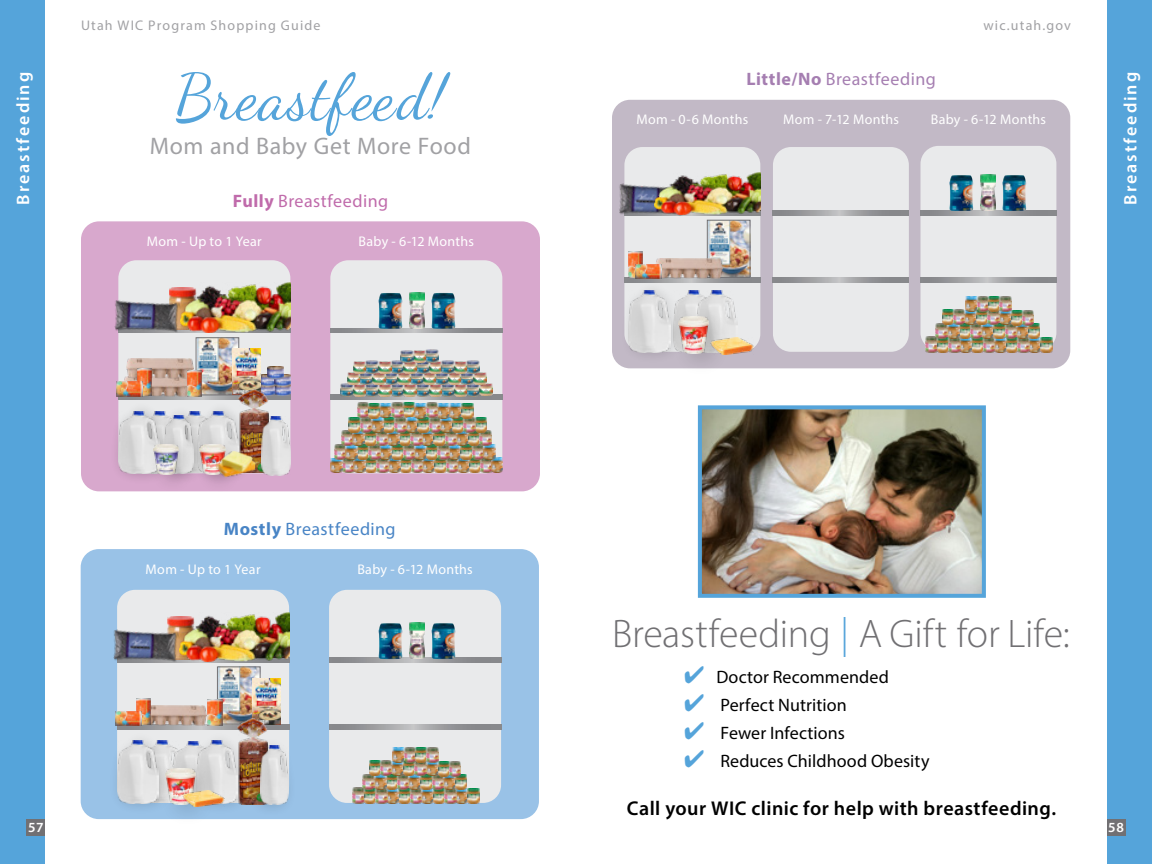
<style>
.page{position:relative;width:1152px;height:864px;background:#fff}
.page>*{position:absolute;margin:0;border:0;box-sizing:border-box;transform-origin:0 0}
.t1{font:64px "Dancing Script OT";letter-spacing:.015em;color:#55a4da}
.t2{font:300 40px "Myriad Pro";color:#717073}
.t3{font:24px "Myriad Pro";letter-spacing:.025em;color:#a1a1a4}
.t4{font:600 20px "Myriad Pro";letter-spacing:.02em;color:#000}
.t5{font:18px "Myriad Pro";letter-spacing:.005em;color:#000}
.t6{font:600 18px "Myriad Pro";letter-spacing:.105em;color:#fff}
.t7{font:18px "Myriad Pro";letter-spacing:.025em;color:#a57eb1}
.t8{font:18px "Myriad Pro";letter-spacing:.025em;color:#4884c5}
.t9{font:18px "Myriad Pro";letter-spacing:.025em;color:#c06bab}
.t10{font:14px "Myriad Pro";letter-spacing:.02em;color:#fff}
.t11{font:14px "Myriad Pro";letter-spacing:.085em;color:#a1a1a4}
.t12{font:600 14px "Myriad Pro";color:#fff}
.s1{font-weight:700}
.s2{color:#55a4da}
</style>
<div class="page">
<div style="left:612px;top:100px;width:458px;height:268px;background:#c2b9c6;border-radius:18px"></div>
<div style="left:81px;top:221px;width:459px;height:270px;background:#d8a8cd;border-radius:18px"></div>
<div style="left:81px;top:549px;width:458px;height:270px;background:#99c2e7;border-radius:18px"></div>
<div style="left:773px;top:147px;width:136px;height:205px;background:#e9eaeb;border-radius:18px"></div>
<div style="left:330px;top:260px;width:172px;height:213px;background:#e9eaeb;border-radius:18px"></div>
<div style="left:329px;top:590px;width:172px;height:213px;background:#e9eaeb;border-radius:18px"></div>
<div style="left:624px;top:147px;width:136px;height:205px;background:#e9eaeb;border-radius:18px"></div>
<div style="left:118px;top:260px;width:172px;height:213px;background:#e9eaeb;border-radius:18px"></div>
<div style="left:117px;top:590px;width:172px;height:213px;background:#e9eaeb;border-radius:18px"></div>
<div style="left:921px;top:146px;width:135px;height:205px;background:#e9eaeb;border-radius:18px"></div>
<svg style="left:186px;top:332px;width:104px;height:1px"></svg>
<svg style="left:330px;top:328px;width:172px;height:5px"></svg>
<svg style="left:329px;top:658px;width:172px;height:4px"></svg>
<svg style="left:690px;top:215px;width:70px;height:1px"></svg>
<svg style="left:772px;top:211px;width:137px;height:5px"></svg>
<svg style="left:920px;top:211px;width:136px;height:5px"></svg>
<svg style="left:118px;top:395px;width:172px;height:5px"></svg>
<svg style="left:117px;top:724px;width:172px;height:5px"></svg>
<svg style="left:330px;top:395px;width:172px;height:5px"></svg>
<svg style="left:329px;top:724px;width:172px;height:5px"></svg>
<svg style="left:624px;top:277px;width:136px;height:5px"></svg>
<svg style="left:772px;top:277px;width:137px;height:5px"></svg>
<svg style="left:920px;top:277px;width:136px;height:5px"></svg>
<img style="left:114px;top:288px;width:72px;height:58px">
<img style="left:113px;top:617px;width:72px;height:46px">
<img style="left:619px;top:171px;width:71px;height:59px">
<img style="left:261px;top:386px;width:30px;height:10px">
<img style="left:261px;top:375px;width:13px;height:11px">
<img style="left:274px;top:375px;width:17px;height:11px">
<img style="left:268px;top:367px;width:16px;height:11px">
<img style="left:684px;top:290px;width:31px;height:16px">
<img style="left:173px;top:741px;width:15px;height:17px">
<img style="left:696px;top:291px;width:42px;height:47px">
<div style="left:190px;top:401px;width:63px;height:84px;background:#000;opacity:.2"></div>
<img style="left:207px;top:411px;width:32px;height:24px">
<div style="left:188px;top:731px;width:64px;height:84px;background:#000;opacity:.15"></div>
<img style="left:196px;top:741px;width:41px;height:62px">
<div style="left:110px;top:401px;width:64px;height:84px;background:#000;opacity:.2"></div>
<img style="left:118px;top:411px;width:38px;height:63px">
<div style="left:109px;top:731px;width:64px;height:84px;background:#000;opacity:.15"></div>
<img style="left:117px;top:741px;width:42px;height:62px">
<div style="left:620px;top:280px;width:64px;height:84px;background:#000;opacity:.15"></div>
<img style="left:629px;top:290px;width:41px;height:63px">
<div style="left:156px;top:405px;width:51px;height:81px;background:#000;opacity:.2"></div>
<img style="left:164px;top:415px;width:29px;height:21px">
<img style="left:198px;top:340px;width:39px;height:53px">
<div style="left:196px;top:338px;width:43px;height:57px;border:1px solid #717073"></div>
<img style="left:219px;top:669px;width:39px;height:53px">
<div style="left:217px;top:667px;width:43px;height:57px;border:1px solid #717073"></div>
<img style="left:709px;top:222px;width:39px;height:54px">
<div style="left:707px;top:220px;width:43px;height:58px;border:1px solid #717073"></div>
<img style="left:341px;top:350px;width:151px;height:46px">
<img style="left:123px;top:376px;width:64px;height:20px">
<img style="left:150px;top:706px;width:57px;height:19px">
<img style="left:656px;top:259px;width:66px;height:20px">
<img style="left:127px;top:359px;width:66px;height:20px">
<img style="left:137px;top:369px;width:15px;height:26px">
<img style="left:136px;top:698px;width:14px;height:27px">
<img style="left:187px;top:370px;width:14px;height:26px">
<img style="left:208px;top:700px;width:14px;height:26px">
<img style="left:628px;top:251px;width:15px;height:27px">
<img style="left:232px;top:349px;width:29px;height:45px">
<img style="left:252px;top:679px;width:29px;height:45px">
<img style="left:239px;top:389px;width:29px;height:84px">
<img style="left:237px;top:719px;width:30px;height:85px">
<img style="left:116px;top:382px;width:27px;height:14px">
<img style="left:115px;top:711px;width:27px;height:15px">
<img style="left:635px;top:265px;width:26px;height:14px">
<img style="left:261px;top:416px;width:29px;height:59px">
<div style="left:246px;top:737px;width:51px;height:80px;background:#000;opacity:.15"></div>
<img style="left:260px;top:746px;width:29px;height:59px">
<div style="left:147px;top:436px;width:51px;height:59px;background:#000;opacity:.15"></div>
<img style="left:154px;top:445px;width:25px;height:30px">
<div style="left:155px;top:758px;width:65px;height:69px;background:#000;opacity:.15"></div>
<img style="left:165px;top:769px;width:30px;height:35px">
<div style="left:192px;top:435px;width:52px;height:59px;background:#000;opacity:.15"></div>
<img style="left:200px;top:444px;width:25px;height:31px">
<div style="left:668px;top:306px;width:65px;height:71px;background:#000;opacity:.15"></div>
<img style="left:679px;top:317px;width:30px;height:37px">
<img style="left:215px;top:450px;width:41px;height:30px">
<img style="left:180px;top:283px;width:110px;height:49px">
<img style="left:179px;top:612px;width:110px;height:50px">
<img style="left:654px;top:172px;width:106px;height:43px">
<img style="left:331px;top:457px;width:172px;height:16px">
<img style="left:334px;top:445px;width:162px;height:15px">
<img style="left:342px;top:430px;width:149px;height:16px">
<img style="left:357px;top:403px;width:116px;height:14px">
<img style="left:349px;top:417px;width:138px;height:15px">
<img style="left:379px;top:623px;width:23px;height:36px">
<img style="left:432px;top:623px;width:23px;height:36px">
<img style="left:410px;top:623px;width:14px;height:35px">
<img style="left:949px;top:175px;width:24px;height:36px">
<img style="left:1002px;top:175px;width:24px;height:36px">
<img style="left:980px;top:175px;width:15px;height:35px">
<img style="left:379px;top:293px;width:23px;height:36px">
<img style="left:432px;top:293px;width:23px;height:36px">
<img style="left:409px;top:293px;width:15px;height:35px">
<img style="left:183px;top:790px;width:42px;height:17px">
<img style="left:711px;top:338px;width:42px;height:16px">
<img style="left:926px;top:337px;width:126px;height:15px">
<img style="left:936px;top:323px;width:104px;height:15px">
<img style="left:942px;top:310px;width:92px;height:15px">
<img style="left:965px;top:296px;width:46px;height:16px">
<img style="left:353px;top:788px;width:126px;height:15px">
<img style="left:363px;top:774px;width:104px;height:15px">
<img style="left:369px;top:761px;width:92px;height:15px">
<img style="left:392px;top:747px;width:46px;height:16px">
<div style="left:0;top:0;width:45px;height:864px;background:#55a4da"></div>
<div style="left:27px;top:819px;width:18px;height:17px;background:#717073"></div>
<div style="left:1107px;top:0;width:45px;height:864px;background:#55a4da"></div>
<div style="left:1107px;top:819px;width:18px;height:17px;background:#717073"></div>
<img style="left:703px;top:410px;width:278px;height:183px">
<div style="left:698px;top:405px;width:288px;height:193px;border:4px solid #55a4da"></div>
<p class="t6" style="left:12px;top:205px;width:134px;rotate:-90deg">Breastfeeding</p>
<p class="t11" style="left:81px;top:16px;width:241px">Utah WIC Program Shopping Guide</p>
<p class="t11" style="left:983px;top:16px;width:89px">wic.utah.gov</p>
<h1 class="t1" style="left:175px;top:59px;width:273px">Breastfeed!</h1>
<h3 class="t3" style="left:150px;top:131px;width:323px">Mom and Baby Get More Food</h3>
<p class="t7" style="left:746px;top:68px;width:191px"><span class="s1">Little/No</span> Breastfeeding</p>
<p class="t10" style="left:636px;top:111px;width:113px">Mom - 0-6 Months</p>
<p class="t10" style="left:783px;top:111px;width:118px">Mom - 7-12 Months</p>
<p class="t10" style="left:931px;top:111px;width:117px">Baby - 6-12 Months</p>
<p class="t9" style="left:233px;top:190px;width:157px"><span class="s1">Fully</span> Breastfeeding</p>
<p class="t10" style="left:147px;top:233px;width:116px">Mom - Up to 1 Year</p>
<p class="t10" style="left:359px;top:233px;width:117px">Baby - 6-12 Months</p>
<p class="t6" style="left:1119px;top:205px;width:134px;rotate:-90deg">Breastfeeding</p>
<p class="t8" style="left:224px;top:518px;width:173px"><span class="s1">Mostly</span> Breastfeeding</p>
<p class="t10" style="left:146px;top:560px;width:116px">Mom - Up to 1 Year</p>
<p class="t10" style="left:357px;top:560px;width:117px">Baby - 6-12 Months</p>
<h2 class="t2" style="left:612px;top:610px;width:459px">Breastfeeding <span class="s2">|</span> A Gift for Life:</h2>
<p class="t5" style="left:684px;top:666px;width:206px"><span class="s2">✔</span> Doctor Recommended</p>
<p class="t5" style="left:684px;top:694px;width:164px"><span class="s2">✔</span> Perfect Nutrition</p>
<p class="t5" style="left:684px;top:722px;width:162px"><span class="s2">✔</span> Fewer Infections</p>
<p class="t5" style="left:684px;top:750px;width:247px"><span class="s2">✔</span> Reduces Childhood Obesity</p>
<h3 class="t4" style="left:627px;top:796px;width:431px">Call your WIC clinic for help with breastfeeding.</h3>
<p class="t12" style="left:28px;top:818px;width:17px">57</p>
<p class="t12" style="left:1108px;top:818px;width:17px">58</p>
</div>
